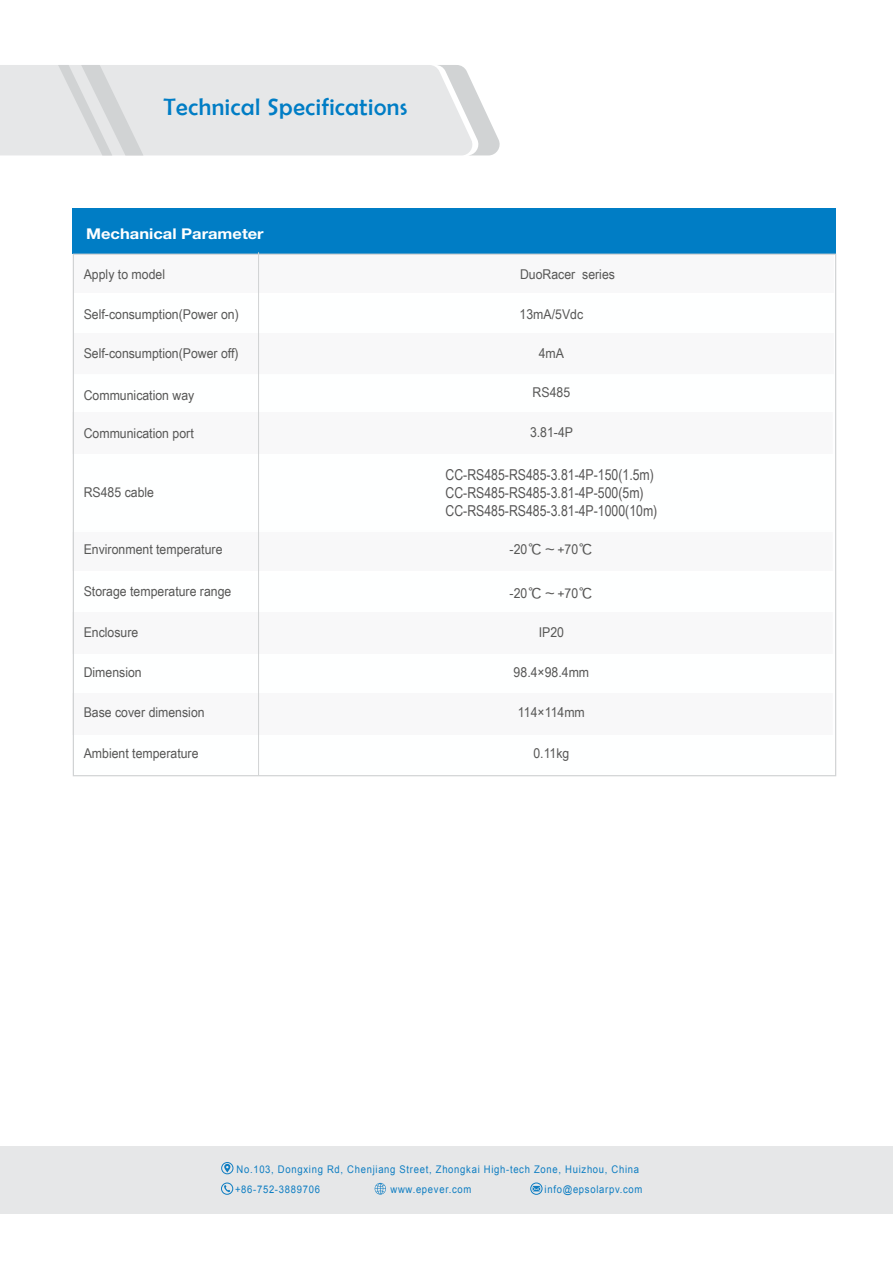
<style>
.page{position:relative;width:893px;height:1263px;background:#fff}
.page>*{position:absolute;margin:0;border:0;box-sizing:border-box;transform-origin:0 0}
.t1{font:24px "Berlin Sans FB";letter-spacing:.025em;color:#007dc5}
.t2{font:15px/18px "Arial Narrow";color:#575656}
.t3{font:700 14.85px "Helvetica Neue";color:#fff;scale:1.11 1}
.t4{font:13.5px "Arial Narrow";color:#575756;scale:1.11 1}
.t5{font:10.5px/20.2px "Arial";letter-spacing:.075em;color:#0d7dc2;scale:.9 1}
.s1{font-family:"FZLTHK GBK1 0"}
</style>
<div class="page">
<svg style="left:0;top:65px;width:500px;height:90px;background:#e5e6e7"></svg>
<div style="left:73px;top:208px;width:763px;height:45px;background:#007dc5"></div>
<div style="left:0;top:1146px;width:893px;height:68px;background:#e6e7e8"></div>
<svg style="left:375px;top:1183px;width:11px;height:11px"></svg>
<svg style="left:224px;top:1164px;width:6px;height:8px"></svg>
<div style="left:221px;top:1162px;width:12px;height:12px;border:1px solid #107dc2;border-radius:50%"></div>
<svg style="left:224px;top:1185px;width:7px;height:7px"></svg>
<div style="left:221px;top:1183px;width:12px;height:11px;border:1px solid #0d7dc2;border-radius:50%"></div>
<svg style="left:533px;top:1186px;width:7px;height:5px"></svg>
<div style="left:530px;top:1183px;width:12px;height:12px;border:1px solid #0d7dc2;border-radius:50%"></div>
<svg style="left:73px;top:254px;width:763px;height:522px"></svg>
<hr style="left:258px;top:252px;width:1px;height:524px;background:#d1d3d4">
<h1 class="t1" style="left:163px;top:96px;width:245px">Technical Specifications</h1>
<p class="t3" style="left:86px;top:225px;width:161px">Mechanical Parameter</p>
<p class="t4" style="left:84px;top:269px;width:75px">Apply to model</p>
<p class="t4" style="left:520px;top:269px;width:87px">DuoRacer series</p>
<p class="t4" style="left:84px;top:309px;width:141px">Self-consumption(Power on)</p>
<p class="t4" style="left:520px;top:309px;width:59px">13mA/5Vdc</p>
<p class="t4" style="left:84px;top:348px;width:141px">Self-consumption(Power off)</p>
<p class="t4" style="left:539px;top:348px;width:24px">4mA</p>
<p class="t4" style="left:84px;top:390px;width:101px">Communication way</p>
<p class="t4" style="left:533px;top:387px;width:35px">RS485</p>
<p class="t4" style="left:84px;top:428px;width:101px">Communication port</p>
<p class="t4" style="left:530px;top:427px;width:40px">3.81-4P</p>
<p class="t4" style="left:84px;top:487px;width:65px">RS485 cable</p>
<p class="t4" style="left:84px;top:544px;width:127px">Environment temperature</p>
<p class="t4" style="left:84px;top:586px;width:135px">Storage temperature range</p>
<p class="t4" style="left:84px;top:627px;width:51px">Enclosure</p>
<p class="t4" style="left:84px;top:667px;width:54px">Dimension</p>
<p class="t4" style="left:84px;top:708px;width:111px">Base cover dimension</p>
<p class="t2" style="left:445px;top:467px;width:213px">CC-RS485-RS485-3.81-4P-150(1.5m)<br>CC-RS485-RS485-3.81-4P-500(5m)<br>CC-RS485-RS485-3.81-4P-1000(10m)</p>
<p class="t4" style="left:510px;top:544px;width:77px">-20<span class="s1">℃～</span>+70<span class="s1">℃</span></p>
<p class="t4" style="left:510px;top:588px;width:77px">-20<span class="s1">℃～</span>+70<span class="s1">℃</span></p>
<p class="t4" style="left:539px;top:627px;width:24px">IP20</p>
<p class="t4" style="left:514px;top:667px;width:70px">98.4×98.4mm</p>
<p class="t4" style="left:518px;top:708px;width:62px">114×114mm</p>
<p class="t4" style="left:84px;top:748px;width:105px">Ambient temperature</p>
<p class="t4" style="left:533px;top:748px;width:34px">0.11kg</p>
<p class="t5" style="left:235px;top:1160px;width:451px">No.103, Dongxing Rd, Chenjiang Street, Zhongkai High-tech Zone, Huizhou, China +86-752-3889706</p>
<p class="t5" style="left:391px;top:1180px;width:91px">www.epever.com</p>
<p class="t5" style="left:545px;top:1180px;width:110px">info@epsolarpv.com</p>
</div>
